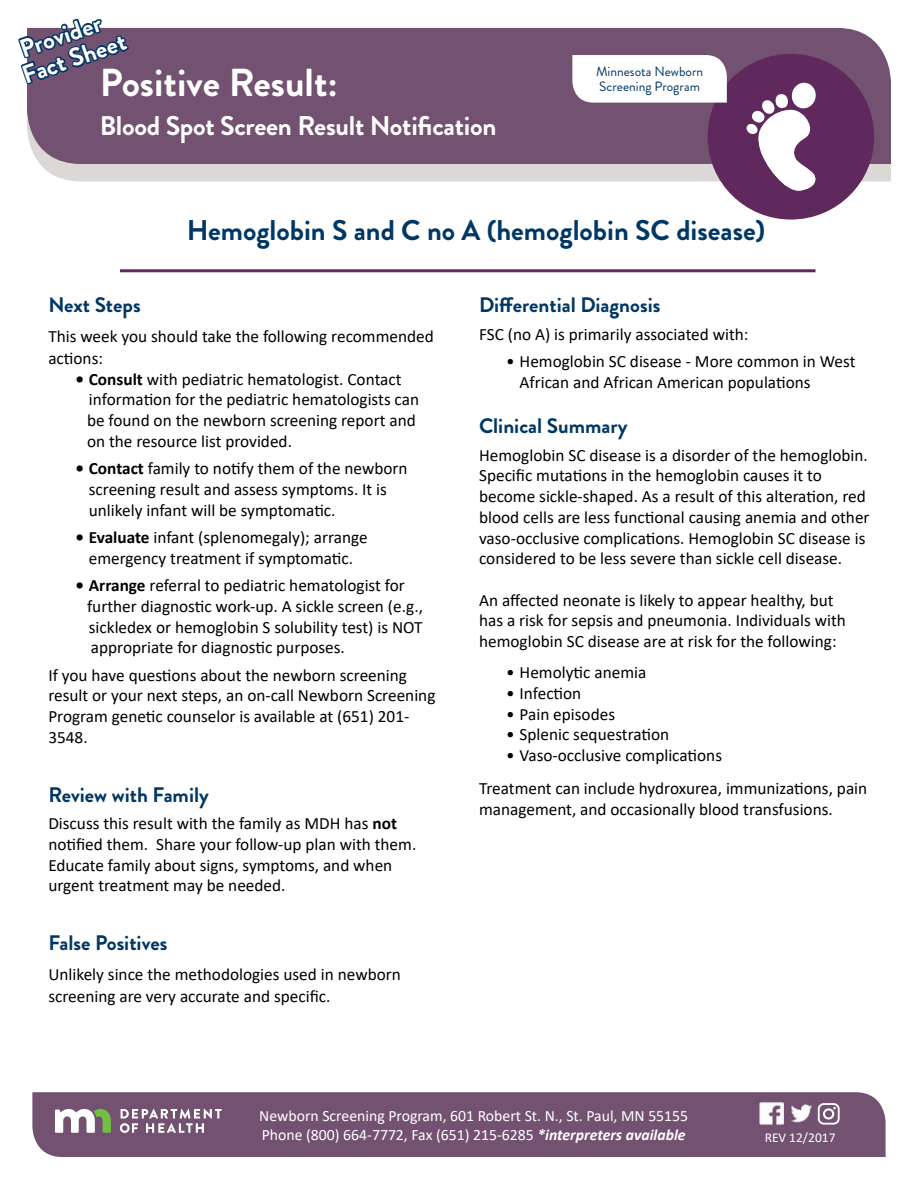
<style>
.page{position:relative;width:918px;height:1188px;background:#fff}
.page>*{position:absolute;margin:0;border:0;box-sizing:border-box;transform-origin:0 0}
.H1_disorder{font:700 39px "Brandon Grotesque";color:#fff}
.H2_type{font:700 28.5px "Brandon Grotesque";color:#003764}
.H1_disorder-2{font:700 27px "Brandon Grotesque";letter-spacing:-.01em;color:#fff}
.H1_disorder-3{font:700 25.5px/25.5px "Brandon Grotesque";color:#fff}
.H3_title{font:700 21px "Brandon Grotesque";color:#003764}
.t1{font:17.25px/20.7px "Calibri";color:#000}
.H2_contact{font:15.75px "Calibri";color:#fff}
.t2{font:13.5px/15px "Brandon Grotesque";color:#003764}
.Paragraph_rev{font:13.5px "Calibri";color:#fff}
.s1{font-weight:700}
.s2{font-weight:700;font-style:italic}
</style>
<div class="page">
<div style="left:32px;top:1092px;width:854px;height:65px;background:#735171"></div>
<div style="left:40px;top:164px;width:851px;height:17px;background:#dbd8d6"></div>
<div style="left:27px;top:28px;width:864px;height:136px;background:#735171"></div>
<hr style="left:120px;top:269px;width:696px;height:3px;background:#60295e">
<svg style="left:55px;top:1109px;width:56px;height:24px"></svg>
<svg style="left:120px;top:1109px;width:102px;height:24px"></svg>
<img style="left:760px;top:1103px;width:24px;height:22px">
<img style="left:790px;top:1103px;width:22px;height:22px">
<div style="left:818px;top:1103px;width:22px;height:22px;border:2px solid #fff;border-radius:5px"></div>
<div style="left:823px;top:1108px;width:11px;height:12px;border:2px solid #fff;border-radius:50%"></div>
<svg style="left:18px;top:18px;width:111px;height:81px;background:#676482"></svg>
<svg style="left:572px;top:54px;width:302px;height:166px"></svg>
<h1 class="H1_disorder-3" style="left:11px;top:40px;width:109px;rotate:-19deg">Provider<br>Fact Sheet</h1>
<h1 class="H1_disorder" style="left:100px;top:55px;width:240px">Positive Result:</h1>
<h1 class="H1_disorder-2" style="left:100px;top:107px;width:398px">Blood Spot Screen Result Notification</h1>
<p class="t2" style="left:596px;top:64px;width:109px">Minnesota Newborn<br>Screening Program</p>
<h2 class="H2_type" style="left:187px;top:210px;width:580px">Hemoglobin S and C no A (hemoglobin SC disease)</h2>
<h3 class="H3_title" style="left:48px;top:290px;width:94px">Next Steps</h3>
<p class="t1" style="left:48px;top:324px;width:387px;line-height:22.5px">This week you should take the following recommended actions:</p>
<p class="t1" style="left:87px;top:368px;width:334px;text-indent:-12px"><span class="s1">• Consult</span> with pediatric hematologist. Contact information for the pediatric hematologists can be found on the newborn screening report and on the resource list provided.</p>
<p class="t1" style="left:89px;top:458px;width:320px;text-indent:-14px"><span class="s1">• Contact</span> family to notify them of the newborn screening result and assess symptoms. It is unlikely infant will be symptomatic.</p>
<p class="t1" style="left:75px;top:527px;width:294px;text-align:center"><span class="s1">• Evaluate</span> infant (splenomegaly); arrange emergency treatment if symptomatic.</p>
<p class="t1" style="left:87px;top:575px;width:337px;text-indent:-12px"><span class="s1">• Arrange</span> referral to pediatric hematologist for further diagnostic work-up. A sickle screen (e.g., sickledex or hemoglobin S solubility test) is NOT appropriate for diagnostic purposes.</p>
<p class="t1" style="left:48px;top:664px;width:389px">If you have questions about the newborn screening result or your next steps, an on-call Newborn Screening Program genetic counselor is available at (651) 201- 3548.</p>
<h3 class="H3_title" style="left:48px;top:780px;width:162px">Review with Family</h3>
<p class="t1" style="left:48px;top:813px;width:370px">Discuss this result with the family as MDH has <span class="s1">not </span>notified them. Share your follow-up plan with them.<br>Educate family about signs, symptoms, and when urgent treatment may be needed.</p>
<h3 class="H3_title" style="left:48px;top:928px;width:121px">False Positives</h3>
<p class="t1" style="left:48px;top:962px;width:354px;line-height:22.5px">Unlikely since the methodologies used in newborn screening are very accurate and specific.</p>
<h3 class="H3_title" style="left:479px;top:290px;width:183px">Differential Diagnosis</h3>
<p class="t1" style="left:479px;top:323px;width:271px">FSC (no A) is primarily associated with:</p>
<p class="t1" style="left:520px;top:351px;width:337px;text-indent:-14px">• Hemoglobin SC disease - More common in West<br>African and African American populations</p>
<h3 class="H3_title" style="left:479px;top:411px;width:150px">Clinical Summary</h3>
<p class="t1" style="left:479px;top:444px;width:392px">Hemoglobin SC disease is a disorder of the hemoglobin.<br>Specific mutations in the hemoglobin causes it to become sickle-shaped. As a result of this alteration, red blood cells are less functional causing anemia and other vaso-occlusive complications. Hemoglobin SC disease is considered to be less severe than sickle cell disease.</p>
<p class="t1" style="left:479px;top:589px;width:368px">An affected neonate is likely to appear healthy, but has a risk for sepsis and pneumonia. Individuals with hemoglobin SC disease are at risk for the following:</p>
<p class="t1" style="left:506px;top:662px;width:142px">• Hemolytic anemia</p>
<p class="t1" style="left:506px;top:682px;width:77px">• Infection</p>
<p class="t1" style="left:506px;top:703px;width:111px">• Pain episodes</p>
<p class="t1" style="left:506px;top:724px;width:165px">• Splenic sequestration</p>
<p class="t1" style="left:506px;top:745px;width:217px">• Vaso-occlusive complications</p>
<p class="t1" style="left:479px;top:778px;width:390px">Treatment can include hydroxurea, immunizations, pain management, and occasionally blood transfusions.</p>
<h2 class="H2_contact" style="left:259px;top:1105px;width:431px">Newborn Screening Program, 601 Robert St. N., St. Paul, MN 55155</h2>
<h2 class="H2_contact" style="left:262px;top:1123px;width:425px">Phone (800) 664-7772, Fax (651) 215-6285 <span class="s2">*interpreters available</span></h2>
<p class="Paragraph_rev" style="left:765px;top:1128px;width:72px">REV 12/2017</p>
</div>
